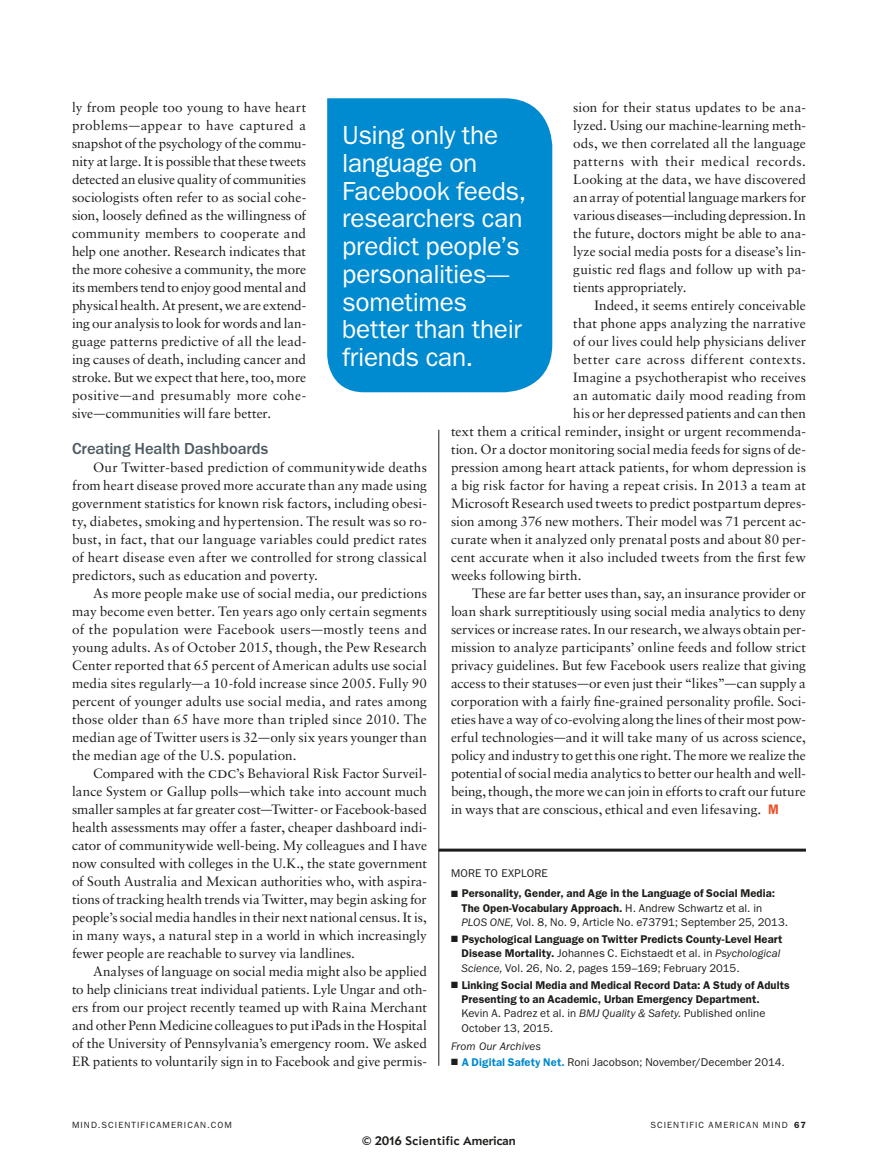
<style>
.page{position:relative;width:878px;height:1161px;background:#fff}
.page>*{position:absolute;margin:0;border:0;box-sizing:border-box;transform-origin:0 0}
.deck{font:26.25px/27.8px "ITC Franklin Gothic Std";letter-spacing:-.01em;color:#fff}
.subhead{font:500 16.5px "ITC Franklin Gothic Std";letter-spacing:-.005em;color:#4e5b61}
.txt{font:13.5px/18px "Sabon LT Std";letter-spacing:.005em;color:#1d1d1b;text-align:justify}
.txt-2{font:13.5px "Sabon LT Std";letter-spacing:.03em;color:#1d1d1b}
.spine_txt{font:700 12px "Apres";letter-spacing:.02em;color:#1d1d1b}
.t1{font:600 11.25px/14.2px "ITC Franklin Gothic Std";letter-spacing:.01em;color:#1d1d1b}
.more_head_rhp{font:11.25px "ITC Franklin Gothic Std";letter-spacing:.015em;color:#1d1d1b}
.archive_head{font:italic 11.25px "ITC Franklin Gothic Std";letter-spacing:.01em;color:#1d1d1b}
.folio_rt{font:9px "ITC Franklin Gothic Std";letter-spacing:.125em;color:#1d1d1b}
.s1{font-size:11.25px}
.s2{font-size:15.75px}
.s3{font-family:"ITC Franklin Gothic Std Dm Cd";font-size:14.25px;color:#e94e24}
.s4{font-size:22.5px}
.s5{font-weight:400}
.s6{font-weight:400;font-style:italic}
.s7{font-weight:600;color:#008acf}
.s8{font-weight:600}
</style>
<div class="page">
<div style="left:327px;top:98px;width:225px;height:294px;background:#008acf"></div>
<hr style="left:438px;top:430px;width:1px;height:636px;background:#1d1d1b">
<hr style="left:438px;top:849px;width:368px;height:3px;background:#1d1d1b">
<p class="txt" style="left:72px;top:98px;width:236px">ly from people too young to have heart problems<span class="s1">—</span>appear to have captured a snapshot of the psychology of the commu&shy;nity at large. It is possible that these tweets detected an elusive quality of communities sociologists often refer to as social cohe&shy;sion, loosely defined as the willingness of community members to cooperate and help one another. Research indicates that the more cohesive a community, the more its members tend to enjoy good mental and physical health. At present, we are extend&shy;ing our analysis to look for words and lan&shy;guage patterns predictive of all the lead&shy;ing causes of death, including cancer and stroke. But we expect that here, too, more positive<span class="s1">—</span>and presumably more cohe&shy;sive<span class="s1">—</span>communities will fare better.</p>
<p class="subhead" style="left:72px;top:439px;width:198px">Creating Health Dashboards</p>
<p class="txt" style="left:72px;top:458px;width:356px;text-indent:21px">Our Twitter-based prediction of communitywide deaths from heart disease proved more accurate than any made using government statistics for known risk factors, including obesi&shy;ty, diabetes, smoking and hypertension. The result was so ro&shy;bust, in fact, that our language variables could predict rates of heart disease even after we controlled for strong classical predictors, such as education and poverty.</p>
<p class="txt" style="left:72px;top:584px;width:356px;text-indent:21px">As more people make use of social media, our predictions may become even better. Ten years ago only certain segments of the population were Facebook users<span class="s1">—</span>mostly teens and young adults. As of October 2015, though, the Pew Research Center reported that 65 percent of American adults use social media sites regularly<span class="s1">—</span>a 10-fold increase since 2005. Fully 90 percent of younger adults use social media, and rates among those older than 65 have more than tripled since 2010. The median age of Twitter users is 32<span class="s1">—</span>only six years younger than the median age of the U.S. population.</p>
<p class="txt" style="left:72px;top:764px;width:356px;text-indent:21px">Compared with the <span class="s2">cdc</span>’s Behavioral Risk Factor Surveil&shy;lance System or Gallup polls<span class="s1">—</span>which take into account much smaller samples at far greater cost<span class="s1">—</span>Twitter- or Facebook-based health assessments may offer a faster, cheaper dashboard indi&shy;cator of communitywide well-being. My colleagues and I have now consulted with colleges in the U.K., the state government of South Australia and Mexican authorities who, with aspira&shy;tions of tracking health trends via Twitter, may begin asking for people’s social media handles in their next national census. It is, in many ways, a natural step in a world in which increasingly fewer people are reachable to survey via landlines.</p>
<p class="txt" style="left:72px;top:962px;width:356px;text-indent:21px">Analyses of language on social media might also be applied to help clinicians treat individual patients. Lyle Ungar and oth&shy;ers from our project recently teamed up with Raina Merchant and other Penn Medicine colleagues to put iPads in the Hospital of the University of Pennsylvania’s emergency room. We asked ER patients to voluntarily sign in to Facebook and give permis-</p>
<p class="txt" style="left:573px;top:98px;width:234px">sion for their status updates to be ana&shy;lyzed. Using our machine-learning meth&shy;ods, we then correlated all the language patterns with their medical records.<br>Looking at the data, we have discovered an array of potential language markers for various diseases<span class="s1">—</span>including depression. In the future, doctors might be able to ana&shy;lyze social media posts for a disease’s lin&shy;guistic red flags and follow up with pa&shy;tients appropriately.</p>
<p class="txt" style="left:594px;top:296px;width:213px">Indeed, it seems entirely conceivable</p>
<p class="txt" style="left:573px;top:314px;width:234px">that phone apps analyzing the narrative</p>
<p class="txt" style="left:573px;top:332px;width:234px">of our lives could help physicians deliver</p>
<p class="txt-2" style="left:573px;top:351px;width:234px">better care across different contexts.</p>
<p class="txt" style="left:573px;top:368px;width:234px">Imagine a psychotherapist who receives</p>
<p class="txt" style="left:573px;top:386px;width:234px">an automatic daily mood reading from</p>
<p class="txt" style="left:573px;top:404px;width:234px">his or her depressed patients and can then</p>
<p class="txt" style="left:451px;top:422px;width:356px">text them a critical reminder, insight or urgent recommenda-</p>
<p class="txt" style="left:451px;top:440px;width:356px">tion. Or a doctor monitoring social media feeds for signs of de-</p>
<p class="txt" style="left:451px;top:458px;width:356px">pression among heart attack patients, for whom depression is</p>
<p class="txt" style="left:451px;top:476px;width:356px">a big risk factor for having a repeat crisis. In 2013 a team at</p>
<p class="txt" style="left:451px;top:494px;width:356px">Microsoft Research used tweets to predict postpartum depres-</p>
<p class="txt" style="left:451px;top:512px;width:356px">sion among 376 new mothers. Their model was 71 percent ac-</p>
<p class="txt" style="left:451px;top:530px;width:356px">curate when it analyzed only prenatal posts and about 80 per-</p>
<p class="txt" style="left:451px;top:548px;width:356px">cent accurate when it also included tweets from the first few</p>
<p class="txt" style="left:451px;top:566px;width:132px">weeks following birth.</p>
<p class="txt" style="left:451px;top:584px;width:356px;text-indent:21px">These are far better uses than, say, an insurance provider or loan shark surreptitiously using social media analytics to deny services or increase rates. In our research, we always obtain per&shy;mission to analyze participants’ online feeds and follow strict privacy guidelines. But few Facebook users realize that giving access to their statuses<span class="s1">—</span>or even just their “likes”<span class="s1">—</span>can supply a corporation with a fairly fine-grained personality profile. Soci&shy;eties have a way of co-evolving along the lines of their most pow&shy;erful technologies<span class="s1">—</span>and it will take many of us across science, policy and industry to get this one right. The more we realize the potential of social media analytics to better our health and well&shy;being, though, the more we can join in efforts to craft our future in ways that are conscious, ethical and even lifesaving. <span class="s3">M</span></p>
<p class="deck" style="left:342px;top:121px;width:186px">Using only the language on<br>Facebook feeds, researchers can predict people’s personalities<span class="s4">— </span>sometimes better than their friends can.</p>
<p class="more_head_rhp" style="left:451px;top:867px;width:98px">MORE TO EXPLORE</p>
<p class="t1" style="left:461px;top:886px;width:328px;text-indent:-10px">■ Personality, Gender, and Age in the Language of Social Media:<br>The Open-Vocabulary Approach. <span class="s5">H . Andrew Schwartz et al. in<br></span><span class="s6">PLOS ONE,</span> <span class="s5">Vol. 8, No. 9, Article No. e73791; September 25, 2013.</span></p>
<p class="t1" style="left:461px;top:932px;width:322px;text-indent:-10px">■ Psychological Language on Twitter Predicts County-Level Heart<br>Disease Mortality. <span class="s5">Johannes C. Eichstaedt et al. in</span> <span class="s6">Psychological<br>Science,</span> <span class="s5">Vol. 26, No. 2, pages 159–169; February 2015.</span></p>
<p class="t1" style="left:461px;top:978px;width:330px;text-indent:-10px">■ Linking Social Media and Medical Record Data: A Study of Adults Presenting to an Academic, Urban Emergency Department.<br><span class="s5">Kevin A. Padrez et al. in</span> <span class="s6">BMJ Quality &amp; Safety.</span> <span class="s5">Published online October 13, 2015.</span></p>
<p class="archive_head" style="left:451px;top:1040px;width:91px">From Our Archives</p>
<p class="more_head_rhp" style="left:451px;top:1055px;width:335px">■ <span class="s7">A Digital Safety Net.</span> Roni Jacobson; November/December 2014.</p>
<p class="folio_rt" style="left:72px;top:1120px;width:161px">MIND.SCIENTIFICAMERICAN.COM</p>
<p class="folio_rt" style="left:650px;top:1120px;width:157px">SCIENTIFIC AMERICAN MIND <span class="s8">67</span></p>
<p class="spine_txt" style="left:362px;top:1133px;width:155px">© 2016 Scientific American</p>
</div>
